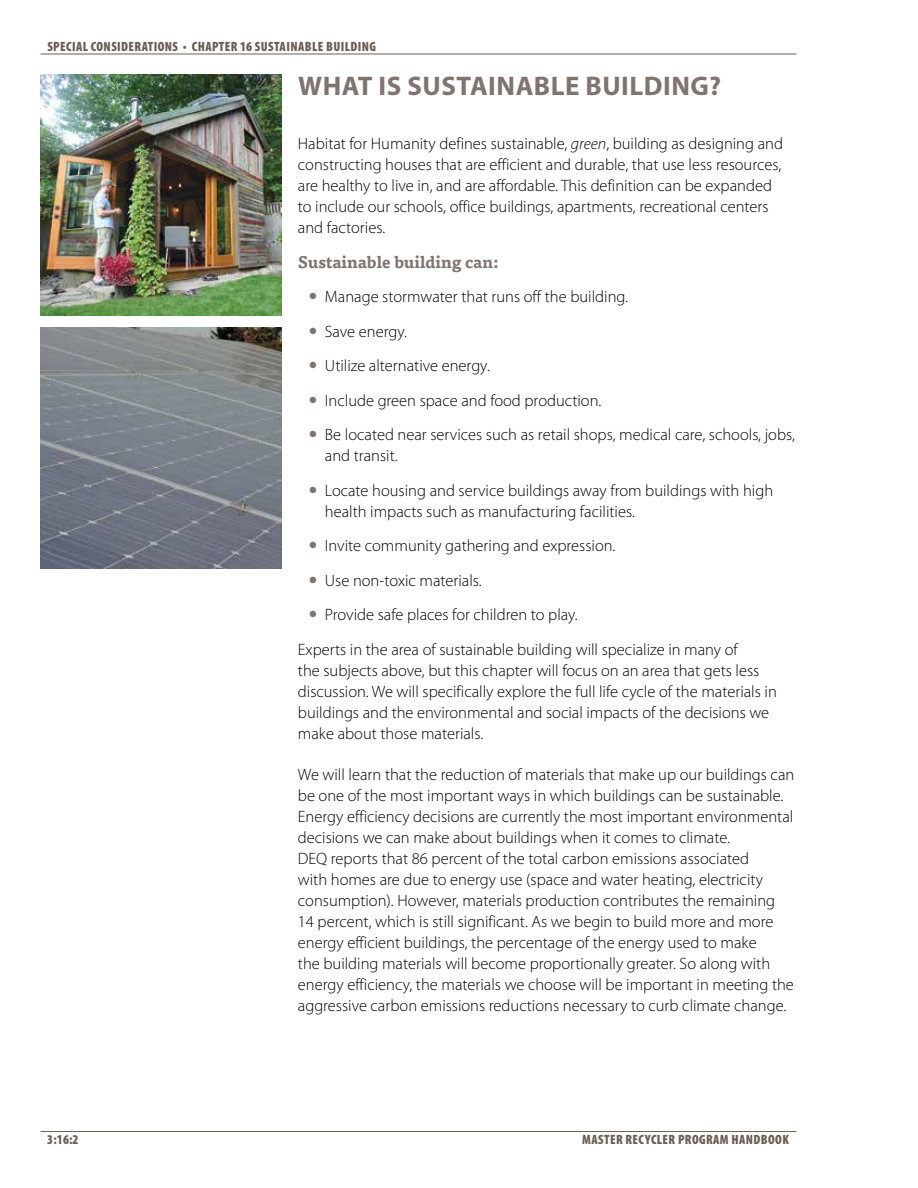
<style>
.page{position:relative;width:918px;height:1188px;background:#fff}
.page>*{position:absolute;margin:0;border:0;box-sizing:border-box;transform-origin:0 0}
.t1{font:700 27px "Myriad Pro";letter-spacing:.02em;color:#7f746f}
.t2{font:300 16.5px/21px "Myriad Pro";color:#000}
.t3{font:700 16.5px "Tisa Pro";color:#7f746f}
.t4{font:900 condensed 13.5px "Myriad Pro";letter-spacing:.03em;color:#6b5e53}
.s1{font-style:italic}
</style>
<div class="page">
<hr style="left:40px;top:1131px;width:756px;height:1px;background:#6b5e53">
<hr style="left:40px;top:54px;width:756px;height:1px;background:#6b5e53">
<img style="left:40px;top:74px;width:242px;height:241px">
<img style="left:40px;top:327px;width:242px;height:242px">
<p class="t4" style="left:47px;top:38px;width:82px">SPECIAL CONSIDERAT</p>
<p class="t4" style="left:154px;top:38px;width:12px">IONS</p>
<p class="t4" style="left:183px;top:38px;width:23px">• CHAPTER</p>
<p class="t4" style="left:240px;top:38px;width:28px">16 SUSTA</p>
<p class="t4" style="left:286px;top:38px;width:12px">INABLE</p>
<p class="t4" style="left:326px;top:38px;width:44px">BUILDING</p>
<h1 class="t1" style="left:298px;top:68px;width:425px">WHAT IS SUSTAINABLE BUILDING?</h1>
<p class="t2" style="left:298px;top:133px;width:487px">Habitat for Humanity defines sustainable, <span class="s1">green</span>, building as designing and constructing houses that are efficient and durable, that use less resources, are healthy to live in, and are affordable. This definition can be expanded to include our schools, office buildings, apartments, recreational centers and factories.</p>
<p class="t3" style="left:298px;top:249px;width:202px">Sustainable building can:</p>
<p class="t2" style="left:325px;top:279px;width:472px;line-height:34.5px">Manage stormwater that runs off the building.<br>Save energy.<br>Utilize alternative energy.<br>Include green space and food production.<br>Be located near services such as retail shops, medical care, schools, jobs,</p>
<p class="t2" style="left:325px;top:438px;width:450px;line-height:34.5px">and transit.<br>Locate housing and service buildings away from buildings with high</p>
<p class="t2" style="left:325px;top:501px;width:311px">health impacts such as manufacturing facilities.</p>
<p class="t2" style="left:325px;top:535px;width:292px">Invite community gathering and expression.</p>
<p class="t2" style="left:325px;top:570px;width:158px">Use non-toxic materials.</p>
<p class="t2" style="left:325px;top:604px;width:254px">Provide safe places for children to play.</p>
<p class="t2" style="left:298px;top:639px;width:442px">Experts in the area of sustainable building will specialize in many of</p>
<p class="t2" style="left:298px;top:660px;width:480px">the subjects above, but this chapter will focus on an area that gets less discussion. We will specifically explore the full life cycle of the materials in buildings and the environmental and social impacts of the decisions we make about those materials.</p>
<p class="t2" style="left:298px;top:764px;width:498px">We will learn that the reduction of materials that make up our buildings can be one of the most important ways in which buildings can be sustainable.<br>Energy efficiency decisions are currently the most important environmental decisions we can make about buildings when it comes to climate.<br>DEQ reports that 86 percent of the total carbon emissions associated<br>with homes are due to energy use (space and water heating, electricity consumption). However, materials production contributes the remaining 14 percent, which is still significant. As we begin to build more and more energy efficient buildings, the percentage of the energy used to make<br>the building materials will become proportionally greater. So along with energy efficiency, the materials we choose will be important in meeting the aggressive carbon emissions reductions necessary to curb climate change.</p>
<p class="t4" style="left:47px;top:1131px;width:33px">3:16:2</p>
<p class="t4" style="left:582px;top:1131px;width:208px">MASTER RECYCLER PROGRAM HANDBOOK</p>
</div>
